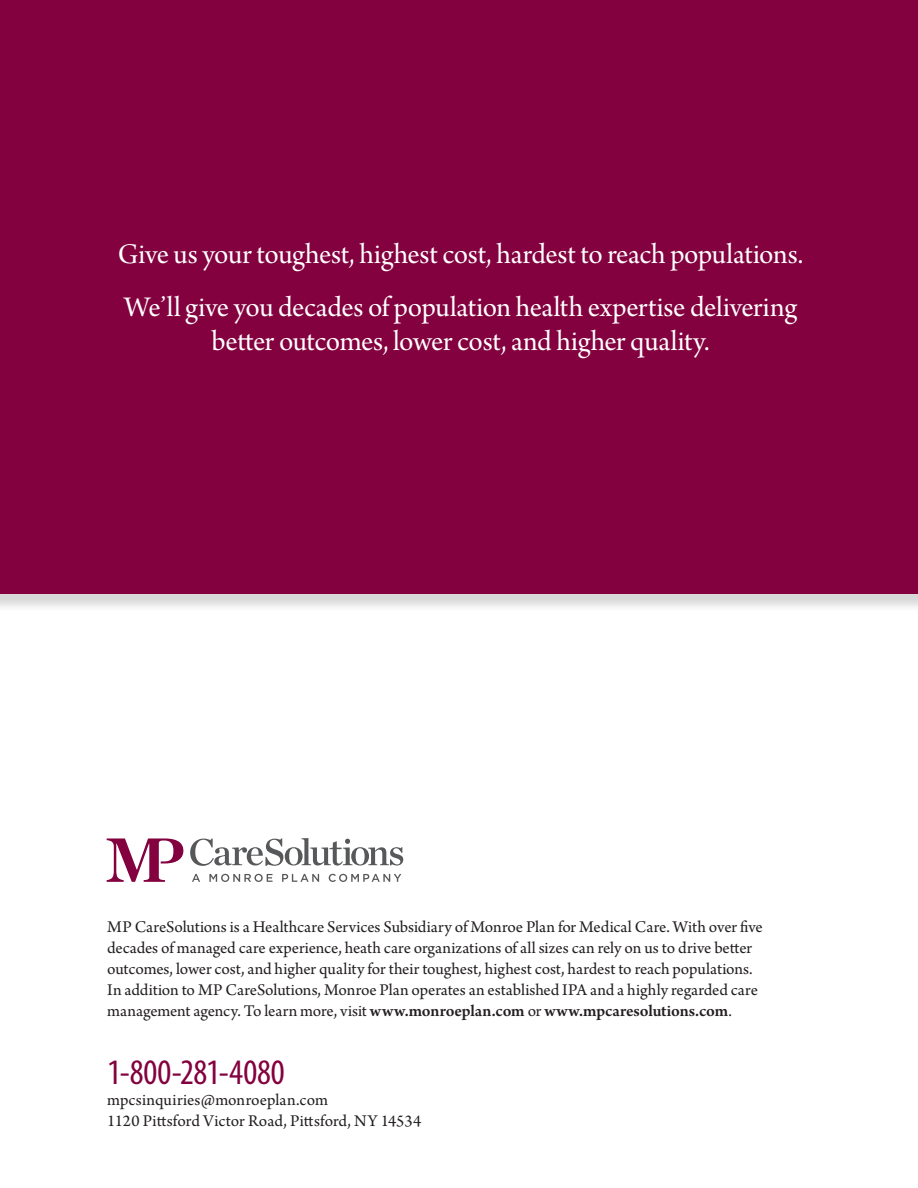
<style>
.page{position:relative;width:918px;height:1188px;background:#fff}
.page>*{position:absolute;margin:0;border:0;box-sizing:border-box;transform-origin:0 0}
.t1{font:condensed 36px "Myriad Pro";color:#83013e}
.t2{font:30px/34.5px "Arno Pro Subhead";letter-spacing:-.01em;color:#fff;text-align:center}
.t3{font:17.25px/21px "Arno Pro";letter-spacing:-.005em;color:#231f20}
.s1{font-weight:600}
</style>
<div class="page">
<div style="left:0;top:580px;width:918px;height:33px;background:#231f20;opacity:.18"></div>
<svg style="left:192px;top:874px;width:8px;height:8px"></svg>
<svg style="left:209px;top:874px;width:64px;height:8px"></svg>
<svg style="left:282px;top:874px;width:37px;height:8px"></svg>
<svg style="left:329px;top:874px;width:72px;height:8px"></svg>
<svg style="left:107px;top:838px;width:76px;height:44px"></svg>
<svg style="left:190px;top:838px;width:213px;height:28px"></svg>
<div style="left:0;top:0;width:918px;height:594px;background:#83013e"></div>
<p class="t2" style="left:118px;top:239px;width:687px">Give us your toughest, highest cost, hardest to reach populations.</p>
<p class="t2" style="left:124px;top:292px;width:674px">We’ll give you decades of population health expertise delivering better outcomes, lower cost, and higher quality.</p>
<p class="t3" style="left:107px;top:918px;width:657px">MP CareSolutions is a Healthcare Services Subsidiary of Monroe Plan for Medical Care. With over five decades of managed care experience, heath care organizations of all sizes can rely on us to drive better outcomes, lower cost, and higher quality for their toughest, highest cost, hardest to reach populations.<br>In addition to MP CareSolutions, Monroe Plan operates an established IPA and a highly regarded care management agency. To learn more, visit <span class="s1">www.monroeplan.com</span> or <span class="s1">www.mpcaresolutions.com</span>.</p>
<p class="t1" style="left:107px;top:1050px;width:179px">1-800-281-4080</p>
<p class="t3" style="left:107px;top:1090px;width:222px">mpcsinquiries@monroeplan.com</p>
<p class="t3" style="left:107px;top:1111px;width:316px">1120 Pittsford Victor Road, Pittsford, NY 14534</p>
</div>
